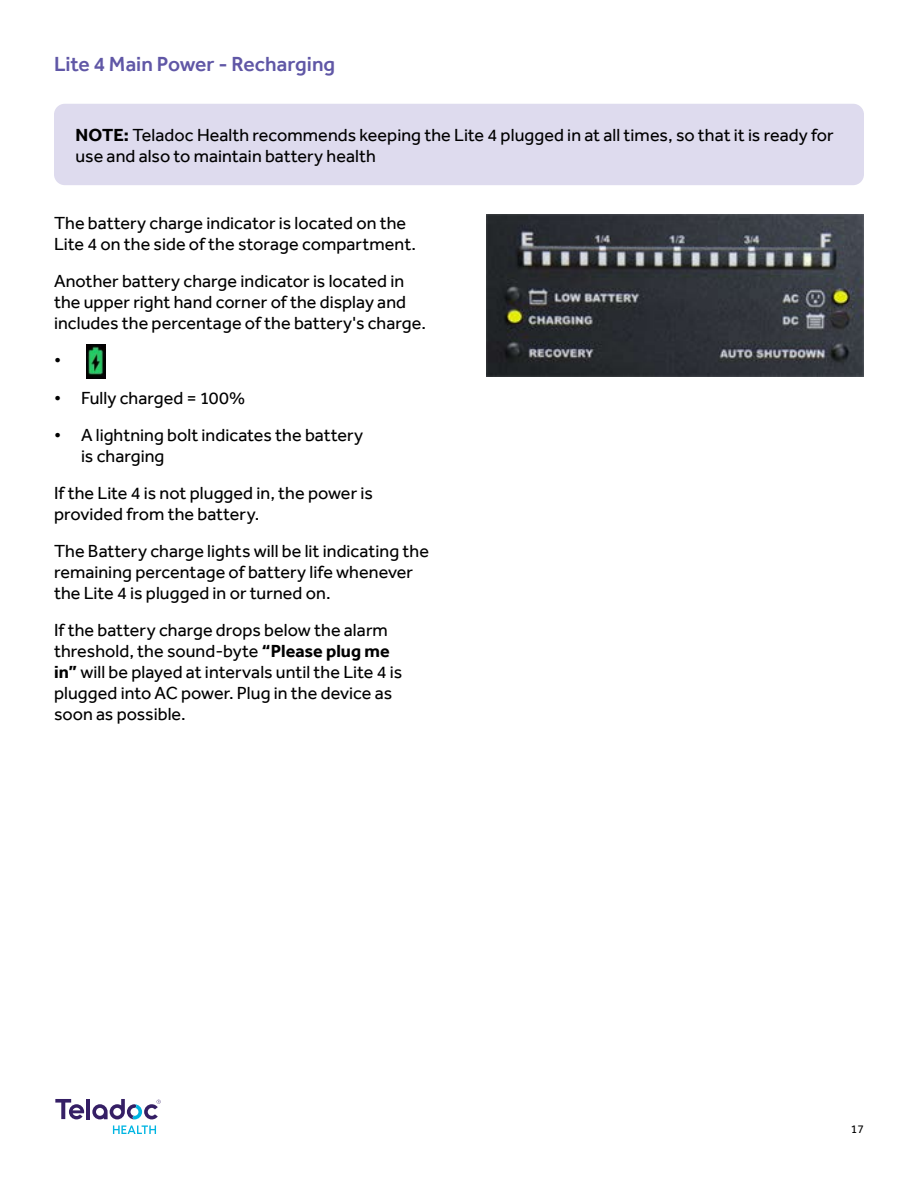
<style>
.page{position:relative;width:918px;height:1188px;background:#fff}
.page>*{position:absolute;margin:0;border:0;box-sizing:border-box;transform-origin:0 0}
.t1{font:500 21px "Effra";color:#6057a6}
.t2{font:18px/21px "Effra";letter-spacing:.005em;color:#000}
.t3{font:12px "Effra";color:#000}
.s1{font-weight:700}
</style>
<div class="page">
<svg style="left:113px;top:1125px;width:43px;height:9px"></svg>
<hr style="left:86px;top:1099px;width:4px;height:20px;background:#351f65">
<svg style="left:55px;top:1099px;width:29px;height:20px"></svg>
<svg style="left:92px;top:1099px;width:69px;height:20px"></svg>
<div style="left:54px;top:104px;width:810px;height:81px;background:#dedbee;border-radius:11px"></div>
<img style="left:486px;top:215px;width:378px;height:162px">
<img style="left:87px;top:344px;width:19px;height:34px">
<p class="t1" style="left:54px;top:51px;width:283px">Lite 4 Main Power - Recharging</p>
<p class="t2" style="left:76px;top:124px;width:760px"><span class="s1">NOTE:</span> Teladoc Health recommends keeping the Lite 4 plugged in at all times, so that it is ready for use and also to maintain battery health</p>
<p class="t2" style="left:54px;top:212px;width:364px">The battery charge indicator is located on the<br>Lite 4 on the side of the storage compartment.</p>
<p class="t2" style="left:54px;top:270px;width:374px">Another battery charge indicator is located in the upper right hand corner of the display and includes the percentage of the battery's charge.</p>
<p class="t2" style="left:54px;top:350px;width:9px">•</p>
<p class="t2" style="left:54px;top:387px;width:193px">• Fully charged = 100%</p>
<p class="t2" style="left:81px;top:424px;width:284px;text-indent:-27px">• A lightning bolt indicates the battery is charging</p>
<p class="t2" style="left:54px;top:482px;width:320px">If the Lite 4 is not plugged in, the power is provided from the battery.</p>
<p class="t2" style="left:54px;top:540px;width:377px">The Battery charge lights will be lit indicating the remaining percentage of battery life whenever the Lite 4 is plugged in or turned on.</p>
<p class="t2" style="left:54px;top:620px;width:350px">If the battery charge drops below the alarm threshold, the sound-byte <span class="s1">“Please plug me in”</span> will be played at intervals until the Lite 4 is plugged into AC power. Plug in the device as soon as possible.</p>
<p class="t3" style="left:851px;top:1122px;width:15px">17</p>
</div>
